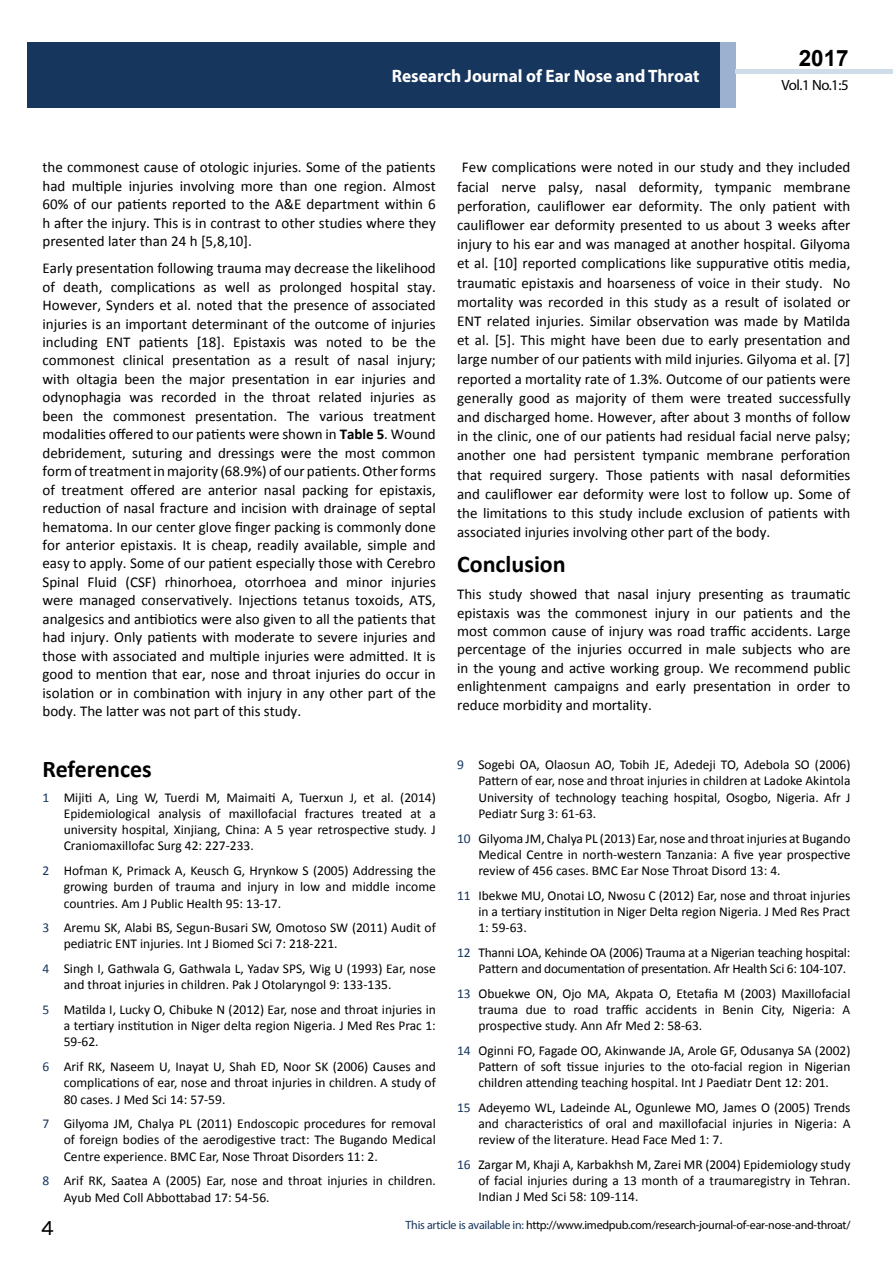
<style>
.page{position:relative;width:893px;height:1263px;background:#fff}
.page>*{position:absolute;margin:0;border:0;box-sizing:border-box;transform-origin:0 0}
.t1{font:25.5px "Tunga";color:#000}
.t2{font:700 24px "Calibri";color:#000}
.t3{font:700 22.5px "Arial";color:#000}
.t4{font:700 18px "Myriad Pro";color:#fff;scale:.96 1}
.t5{font:15px/18.5px "Calibri";color:#000;text-align:justify}
.t6{font:14.85px "Myriad Pro";color:#000}
.t7{font:13.5px/16.2px "Calibri";color:#000;text-align:justify}
.t8{font:13.5px/16.2px "Calibri";letter-spacing:-.02em;color:#000}
.t9{font:12px "Myriad Pro";letter-spacing:-.02em;color:#000}
.s1{font-weight:700}
.s2{color:#16365d}
</style>
<div class="page">
<div style="left:27px;top:42px;width:694px;height:66px;background:#16365d"></div>
<div style="left:720px;top:42px;width:16px;height:66px;background:#9bb1cf"></div>
<div style="left:736px;top:69px;width:157px;height:5px;background:#cfdce9"></div>
<p class="t4" style="left:392px;top:64px;width:322px">Research Journal of Ear Nose and Throat</p>
<h3 class="t3" style="left:799px;top:43px;width:52px">2017</h3>
<p class="t6" style="left:781px;top:76px;width:69px">Vol.1 No.1:5</p>
<p class="t5" style="left:43px;top:158px;width:395px">the commonest cause of otologic injuries. Some of the patients had multiple injuries involving more than one region. Almost 60% of our patients reported to the A&amp;E department within 6 h after the injury. This is in contrast to other studies where they presented later than 24 h [5,8,10].</p>
<p class="t5" style="left:43px;top:259px;width:395px">Early presentation following trauma may decrease the likelihood of death, complications as well as prolonged hospital stay.<br>However, Synders et al. noted that the presence of associated injuries is an important determinant of the outcome of injuries including ENT patients [18]. Epistaxis was noted to be the commonest clinical presentation as a result of nasal injury; with oltagia been the major presentation in ear injuries and odynophagia was recorded in the throat related injuries as been the commonest presentation. The various treatment modalities offered to our patients were shown in <span class="s1">Table 5</span>. Wound debridement, suturing and dressings were the most common form of treatment in majority (68.9%) of our patients. Other forms of treatment offered are anterior nasal packing for epistaxis, reduction of nasal fracture and incision with drainage of septal hematoma. In our center glove finger packing is commonly done for anterior epistaxis. It is cheap, readily available, simple and easy to apply. Some of our patient especially those with Cerebro Spinal Fluid (CSF) rhinorhoea, otorrhoea and minor injuries were managed conservatively. Injections tetanus toxoids, ATS, analgesics and antibiotics were also given to all the patients that had injury. Only patients with moderate to severe injuries and those with associated and multiple injuries were admitted. It is good to mention that ear, nose and throat injuries do occur in isolation or in combination with injury in any other part of the body. The latter was not part of this study.</p>
<h2 class="t2" style="left:43px;top:754px;width:111px">References</h2>
<p class="t7" style="left:64px;top:789px;width:374px;text-indent:-21px"><span class="s2">1</span> Mijiti A, Ling W, Tuerdi M, Maimaiti A, Tuerxun J, et al. (2014)<br>Epidemiological analysis of maxillofacial fractures treated at a university hospital, Xinjiang, China: A 5 year retrospective study. J Craniomaxillofac Surg 42: 227-233.</p>
<p class="t7" style="left:64px;top:862px;width:374px;text-indent:-21px"><span class="s2">2</span> Hofman K, Primack A, Keusch G, Hrynkow S (2005) Addressing the growing burden of trauma and injury in low and middle income countries. Am J Public Health 95: 13-17.</p>
<p class="t7" style="left:64px;top:920px;width:374px;text-indent:-21px"><span class="s2">3</span> Aremu SK, Alabi BS, Segun-Busari SW, Omotoso SW (2011) Audit of pediatric ENT injuries. Int J Biomed Sci 7: 218-221.</p>
<p class="t7" style="left:64px;top:960px;width:374px;text-indent:-21px"><span class="s2">4</span> Singh I, Gathwala G, Gathwala L, Yadav SPS, Wig U (1993) Ear, nose and throat injuries in children. Pak J Otolaryngol 9: 133-135.</p>
<p class="t7" style="left:64px;top:1001px;width:374px;text-indent:-21px"><span class="s2">5</span> Matilda I, Lucky O, Chibuke N (2012) Ear, nose and throat injuries in a tertiary institution in Niger delta region Nigeria. J Med Res Prac 1:<br>59-62.</p>
<p class="t7" style="left:64px;top:1058px;width:374px;text-indent:-21px"><span class="s2">6</span> Arif RK, Naseem U, Inayat U, Shah ED, Noor SK (2006) Causes and complications of ear, nose and throat injuries in children. A study of 80 cases. J Med Sci 14: 57-59.</p>
<p class="t7" style="left:64px;top:1116px;width:374px;text-indent:-21px"><span class="s2">7</span> Gilyoma JM, Chalya PL (2011) Endoscopic procedures for removal of foreign bodies of the aerodigestive tract: The Bugando Medical Centre experience. BMC Ear, Nose Throat Disorders 11: 2.</p>
<p class="t7" style="left:64px;top:1173px;width:374px;text-indent:-21px"><span class="s2">8</span> Arif RK, Saatea A (2005) Ear, nose and throat injuries in children.<br>Ayub Med Coll Abbottabad 17: 54-56.</p>
<p class="t5" style="left:457px;top:158px;width:395px;line-height:19.2px;text-indent:5px">Few complications were noted in our study and they included facial nerve palsy, nasal deformity, tympanic membrane perforation, cauliflower ear deformity. The only patient with cauliflower ear deformity presented to us about 3 weeks after injury to his ear and was managed at another hospital. Gilyoma et al. [10] reported complications like suppurative otitis media, traumatic epistaxis and hoarseness of voice in their study. No mortality was recorded in this study as a result of isolated or ENT related injuries. Similar observation was made by Matilda et al. [5]. This might have been due to early presentation and large number of our patients with mild injuries. Gilyoma et al. [7] reported a mortality rate of 1.3%. Outcome of our patients were generally good as majority of them were treated successfully and discharged home. However, after about 3 months of follow in the clinic, one of our patients had residual facial nerve palsy; another one had persistent tympanic membrane perforation that required surgery. Those patients with nasal deformities and cauliflower ear deformity were lost to follow up. Some of the limitations to this study include exclusion of patients with associated injuries involving other part of the body.</p>
<h2 class="t2" style="left:457px;top:549px;width:110px">Conclusion</h2>
<p class="t5" style="left:457px;top:585px;width:395px">This study showed that nasal injury presenting as traumatic epistaxis was the commonest injury in our patients and the most common cause of injury was road traffic accidents. Large percentage of the injuries occurred in male subjects who are in the young and active working group. We recommend public enlightenment campaigns and early presentation in order to reduce morbidity and mortality.</p>
<p class="t7" style="left:478px;top:757px;width:374px;text-indent:-21px"><span class="s2">9</span> Sogebi OA, Olaosun AO, Tobih JE, Adedeji TO, Adebola SO (2006)<br>Pattern of ear, nose and throat injuries in children at Ladoke Akintola University of technology teaching hospital, Osogbo, Nigeria. Afr J Pediatr Surg 3: 61-63.</p>
<p class="t7" style="left:478px;top:830px;width:374px;text-indent:-21px"><span class="s2">10</span> Gilyoma JM, Chalya PL (2013) Ear, nose and throat injuries at Bugando Medical Centre in north-western Tanzania: A five year prospective review of 456 cases. BMC Ear Nose Throat Disord 13: 4.</p>
<p class="t7" style="left:478px;top:887px;width:374px;text-indent:-21px"><span class="s2">11</span> Ibekwe MU, Onotai LO, Nwosu C (2012) Ear, nose and throat injuries in a tertiary institution in Niger Delta region Nigeria. J Med Res Pract 1: 59-63.</p>
<p class="t8" style="left:478px;top:944px;width:373px;text-indent:-21px"><span class="s2">12</span> Thanni LOA, Kehinde OA (2006) Trauma at a Nigerian teaching hospital:<br>Pattern and documentation of presentation. Afr Health Sci 6: 104-107.</p>
<p class="t7" style="left:478px;top:985px;width:374px;text-indent:-21px"><span class="s2">13</span> Obuekwe ON, Ojo MA, Akpata O, Etetafia M (2003) Maxillofacial trauma due to road traffic accidents in Benin City, Nigeria: A prospective study. Ann Afr Med 2: 58-63.</p>
<p class="t7" style="left:478px;top:1042px;width:374px;text-indent:-21px"><span class="s2">14</span> Oginni FO, Fagade OO, Akinwande JA, Arole GF, Odusanya SA (2002)<br>Pattern of soft tissue injuries to the oto-facial region in Nigerian children attending teaching hospital. Int J Paediatr Dent 12: 201.</p>
<p class="t7" style="left:478px;top:1099px;width:374px;text-indent:-21px"><span class="s2">15</span> Adeyemo WL, Ladeinde AL, Ogunlewe MO, James O (2005) Trends and characteristics of oral and maxillofacial injuries in Nigeria: A review of the literature. Head Face Med 1: 7.</p>
<p class="t7" style="left:478px;top:1156px;width:374px;text-indent:-21px"><span class="s2">16</span> Zargar M, Khaji A, Karbakhsh M, Zarei MR (2004) Epidemiology study of facial injuries during a 13 month of a traumaregistry in Tehran.<br>Indian J Med Sci 58: 109-114.</p>
<h1 class="t1" style="left:41px;top:1211px;width:15px">4</h1>
<p class="t9" style="left:406px;top:1218px;width:446px"><span class="s2">This article is available in:</span> http://www.imedpub.com/research-journal-of-ear-nose-and-throat/</p>
</div>
